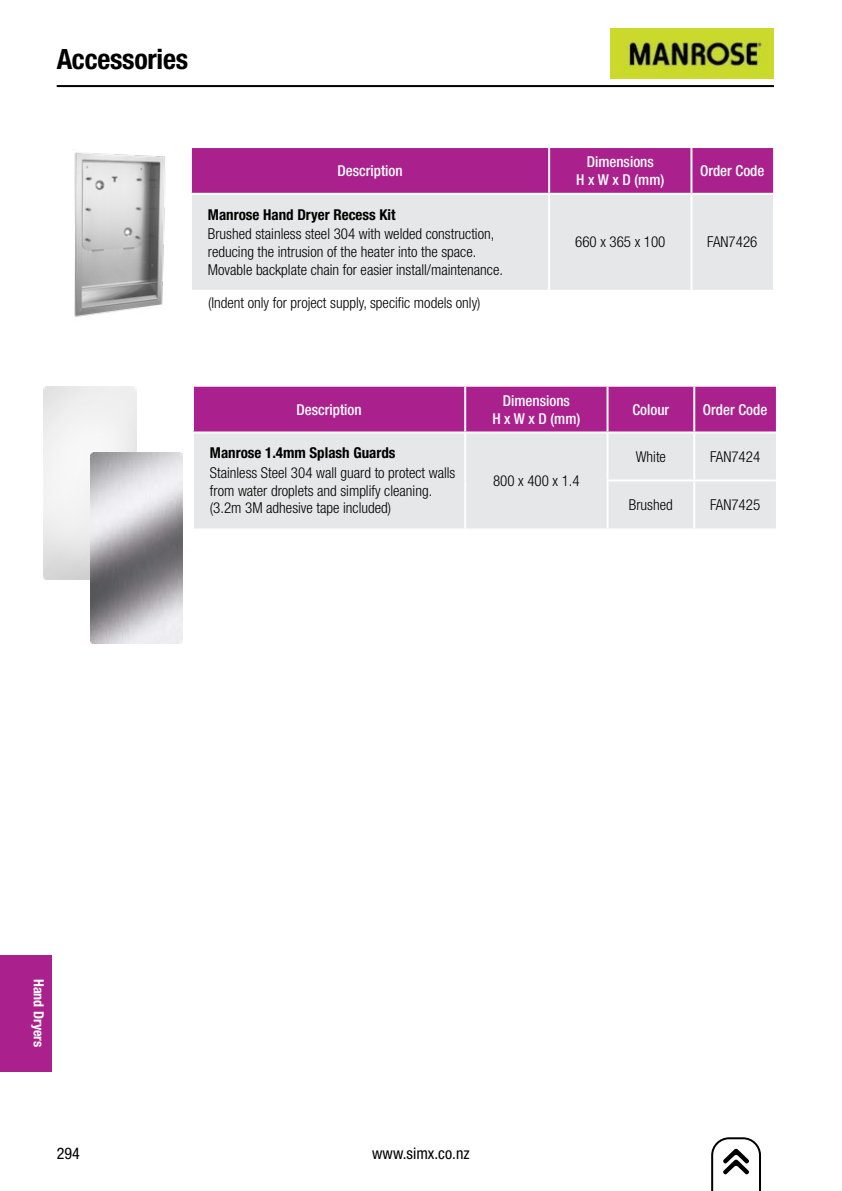
<style>
.page{position:relative;width:842px;height:1191px;background:#fff}
.page>*{position:absolute;margin:0;border:0;box-sizing:border-box;transform-origin:0 0}
.t1{font:700 condensed 28px "Helvetica Neue LT Std";letter-spacing:-.01em;color:#000}
.t2{font:condensed 16px "Helvetica Neue LT Std";color:#000}
.t3{font:300 condensed 15px/17.6px "Helvetica Neue LT Std";color:#000}
.t4{font:500 condensed 15px/18px "Helvetica Neue LT Std";color:#fff;text-align:center}
.t5{font:700 condensed 15px "Helvetica Neue LT Std";color:#000}
.t6{font:700 condensed 14px "Helvetica Neue LT Std";color:#fff}
</style>
<div class="page">
<hr style="left:57px;top:85px;width:717px;height:2px;background:#000">
<div style="left:0;top:955px;width:51px;height:116px;background:#aa218e"></div>
<div style="left:192px;top:148px;width:581px;height:45px;background:#aa218e"></div>
<div style="left:192px;top:195px;width:581px;height:95px;background:#e6e7e8"></div>
<hr style="left:548px;top:148px;width:2px;height:45px;background:#fff">
<hr style="left:690px;top:148px;width:2px;height:45px;background:#fff">
<hr style="left:548px;top:195px;width:2px;height:95px;background:#fff">
<hr style="left:690px;top:195px;width:2px;height:95px;background:#fff">
<div style="left:194px;top:387px;width:582px;height:44px;background:#aa218e"></div>
<div style="left:194px;top:433px;width:582px;height:95px;background:#e6e7e8"></div>
<hr style="left:464px;top:387px;width:2px;height:44px;background:#fff">
<hr style="left:606px;top:387px;width:2px;height:44px;background:#fff">
<hr style="left:693px;top:387px;width:2px;height:44px;background:#fff">
<hr style="left:464px;top:433px;width:2px;height:47px;background:#fff">
<hr style="left:464px;top:480px;width:2px;height:48px;background:#fff">
<hr style="left:606px;top:433px;width:2px;height:46px;background:#fff">
<hr style="left:693px;top:433px;width:2px;height:46px;background:#fff">
<hr style="left:606px;top:481px;width:2px;height:47px;background:#fff">
<hr style="left:693px;top:481px;width:2px;height:47px;background:#fff">
<hr style="left:606px;top:479px;width:88px;height:2px;background:#fff">
<hr style="left:694px;top:479px;width:82px;height:2px;background:#fff">
<img style="left:74px;top:152px;width:92px;height:165px">
<img style="left:90px;top:452px;width:93px;height:191px">
<img style="left:610px;top:29px;width:164px;height:49px">
<svg style="left:711px;top:1137px;width:50px;height:54px"></svg>
<h1 class="t1" style="left:57px;top:42px;width:133px">Accessories</h1>
<p class="t4" style="left:337px;top:162px;width:67px">Description</p>
<p class="t4" style="left:576px;top:153px;width:89px">Dimensions<br>H x W x D (mm)</p>
<p class="t4" style="left:700px;top:162px;width:66px">Order Code</p>
<p class="t5" style="left:208px;top:205px;width:189px">Manrose Hand Dryer Recess Kit</p>
<p class="t3" style="left:208px;top:225px;width:297px">Brushed stainless steel 304 with welded construction, reducing the intrusion of the heater into the space.<br>Movable backplate chain for easier install/maintenance.</p>
<p class="t3" style="left:575px;top:233px;width:92px">660 x 365 x 100</p>
<p class="t3" style="left:707px;top:233px;width:52px">FAN7426</p>
<p class="t3" style="left:208px;top:294px;width:274px">(Indent only for project supply, specific models only)</p>
<p class="t4" style="left:296px;top:400px;width:67px">Description</p>
<p class="t4" style="left:492px;top:391px;width:89px">Dimensions<br>H x W x D (mm)</p>
<p class="t4" style="left:632px;top:400px;width:38px">Colour</p>
<p class="t4" style="left:703px;top:400px;width:66px">Order Code</p>
<p class="t5" style="left:210px;top:444px;width:187px">Manrose 1.4mm Splash Guards</p>
<p class="t3" style="left:210px;top:464px;width:247px">Stainless Steel 304 wall guard to protect walls from water droplets and simplify cleaning. (3.2m 3M adhesive tape included)</p>
<p class="t3" style="left:493px;top:471px;width:88px">800 x 400 x 1.4</p>
<p class="t3" style="left:636px;top:447px;width:32px">White</p>
<p class="t3" style="left:710px;top:447px;width:52px">FAN7424</p>
<p class="t3" style="left:629px;top:495px;width:45px">Brushed</p>
<p class="t3" style="left:710px;top:495px;width:52px">FAN7425</p>
<p class="t6" style="left:47px;top:978px;width:70px;rotate:90deg">Hand Dryers</p>
<p class="t2" style="left:57px;top:1144px;width:25px">294</p>
<p class="t2" style="left:372px;top:1144px;width:99px">www.simx.co.nz</p>
</div>
